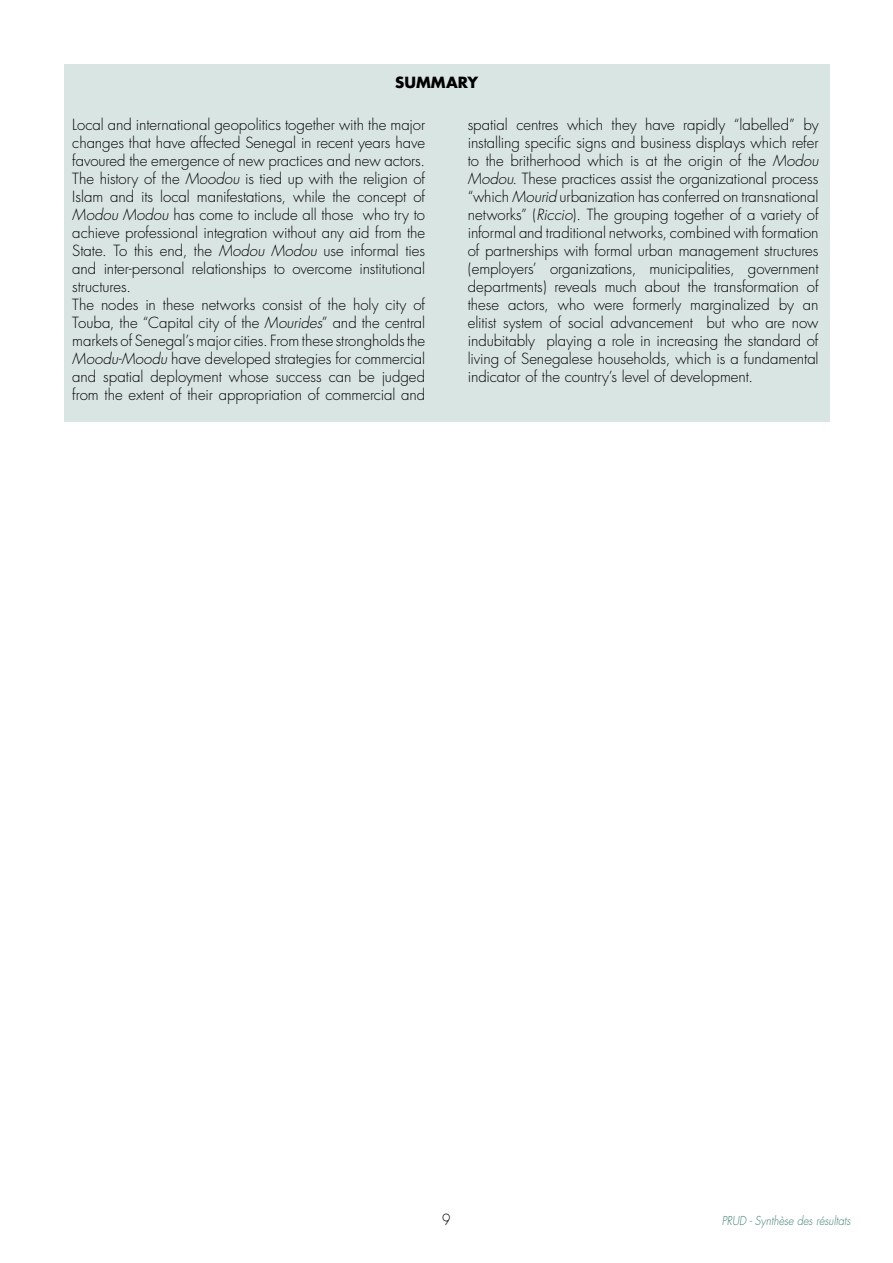
<style>
.page{position:relative;width:893px;height:1263px;background:#fff}
.page>*{position:absolute;margin:0;border:0;box-sizing:border-box;transform-origin:0 0}
.t1{font:300 15px/18px "Futura";color:#000;text-align:justify}
.t2{font:700 15px "Futura";color:#000}
.t3{font:300 15px "Futura";color:#000;scale:.9 1}
.t4{font:italic 300 12px "Futura";color:#3f7e73;scale:.9 1}
.s1{font-style:italic}
</style>
<div class="page">
<div style="left:64px;top:64px;width:765px;height:357px;background:#d9e5e3"></div>
<p class="t2" style="left:395px;top:73px;width:85px">SUMMARY</p>
<p class="t1" style="left:72px;top:116px;width:354px">Local and international geopolitics together with the major changes that have affected Senegal in recent years have favoured the emergence of new practices and new actors.<br>The history of the <span class="s1">Moodou</span> is tied up with the religion of Islam and its local manifestations, while the concept of <span class="s1">Modou Modou</span> has come to include all those who try to achieve professional integration without any aid from the State. To this end, the <span class="s1">Modou Modou</span> use informal ties and inter-personal relationships to overcome institutional structures.</p>
<p class="t1" style="left:72px;top:296px;width:354px">The nodes in these networks consist of the holy city of Touba, the “Capital city of the <span class="s1">Mourides</span>” and the central markets of Senegal’s major cities. From these strongholds the <span class="s1">Moodu-Moodu</span> have developed strategies for commercial and spatial deployment whose success can be judged from the extent of their appropriation of commercial and</p>
<p class="t1" style="left:468px;top:116px;width:352px">spatial centres which they have rapidly “labelled” by installing specific signs and business displays which refer to the britherhood which is at the origin of the <span class="s1">Modou Modou</span>. These practices assist the organizational process “which <span class="s1">Mourid</span> urbanization has conferred on transnational networks” (<span class="s1">Riccio</span>). The grouping together of a variety of informal and traditional networks, combined with formation of partnerships with formal urban management structures (employers’ organizations, municipalities, government departments) reveals much about the transformation of these actors, who were formerly marginalized by an elitist system of social advancement but who are now indubitably playing a role in increasing the standard of living of Senegalese households, which is a fundamental indicator of the country’s level of development.</p>
<p class="t3" style="left:442px;top:1211px;width:11px">9</p>
<p class="t4" style="left:722px;top:1214px;width:145px">PRUD - Synthèse des résultats</p>
</div>
